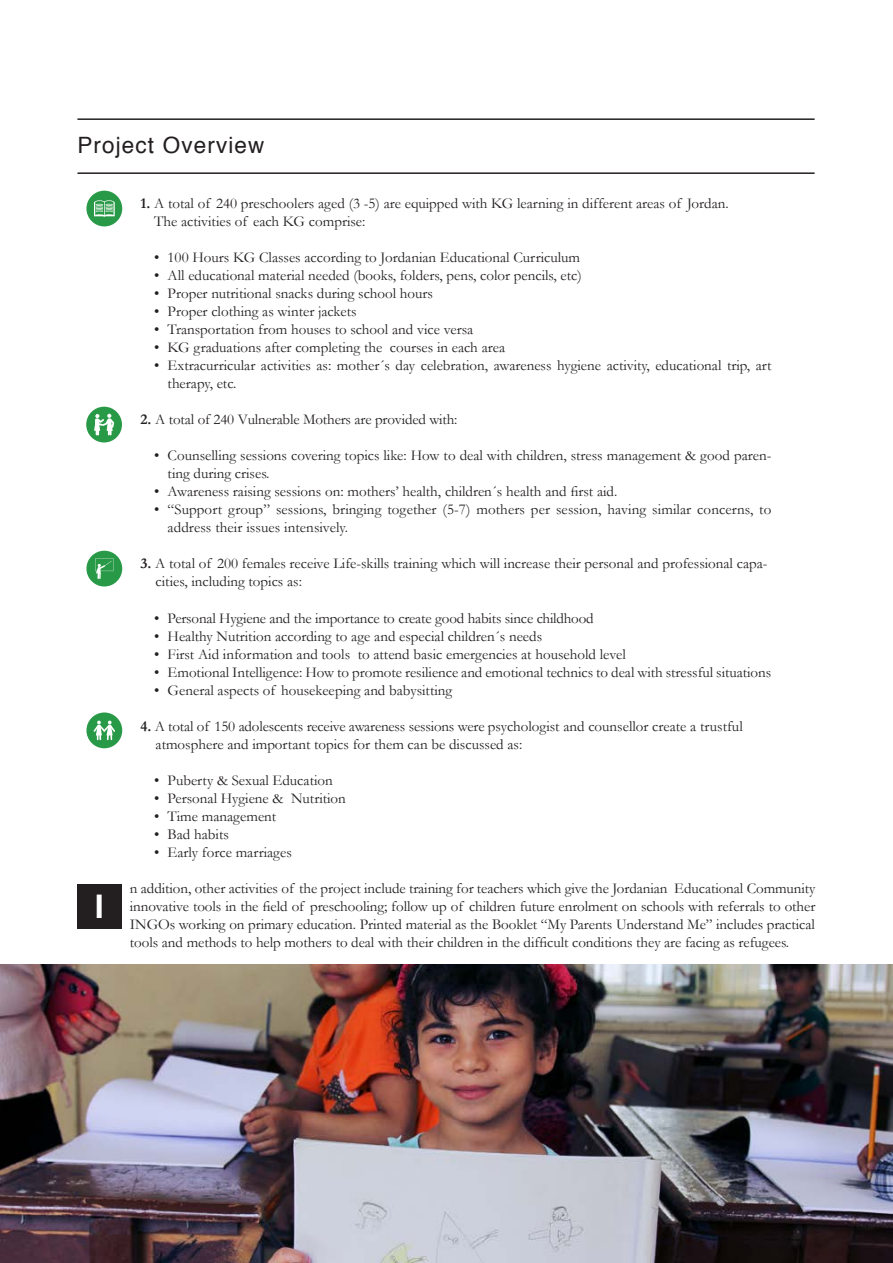
<style>
.page{position:relative;width:893px;height:1263px;background:#fff}
.page>*{position:absolute;margin:0;border:0;box-sizing:border-box;transform-origin:0 0}
.Capdrop{font:700 32.55px "Helvetica";color:#fff}
.Subtitle{font:22.5px "Helvetica";letter-spacing:.05em;color:#231f20}
.Capdrop-2{font:15px/18px "Garamond";color:#231f20}
.Body_text{font:15px/18px "Garamond";color:#231f20}
.s1{font-weight:700}
</style>
<div class="page">
<hr style="left:77px;top:172px;width:738px;height:2px;background:#231f20">
<hr style="left:77px;top:118px;width:738px;height:2px;background:#231f20">
<div style="left:77px;top:884px;width:45px;height:44px;background:#231f20"></div>
<img style="left:0;top:965px;width:893px;height:298px">
<div style="left:86px;top:407px;width:36px;height:35px;background:#289946;border-radius:50%"></div>
<svg style="left:94px;top:414px;width:20px;height:21px"></svg>
<div style="left:86px;top:551px;width:36px;height:35px;background:#289946;border-radius:50%"></div>
<svg style="left:95px;top:558px;width:18px;height:21px"></svg>
<div style="left:86px;top:712px;width:36px;height:36px;background:#289946;border-radius:50%"></div>
<svg style="left:94px;top:721px;width:21px;height:19px"></svg>
<div style="left:86px;top:191px;width:36px;height:35px;background:#289946;border-radius:50%"></div>
<svg style="left:94px;top:200px;width:21px;height:17px"></svg>
<p class="Subtitle" style="left:77px;top:127px;width:188px">Project Overview</p>
<p class="Body_text" style="left:141px;top:195px;width:590px"><span class="s1">1.</span> A total of 240 preschoolers aged (3 -5) are equipped with KG learning in different areas of Jordan.</p>
<p class="Body_text" style="left:154px;top:213px;width:213px">The activities of each KG comprise:</p>
<p class="Capdrop-2" style="left:154px;top:249px;width:427px">• 100 Hours KG Classes according to Jordanian Educational Curriculum</p>
<p class="Capdrop-2" style="left:154px;top:267px;width:429px">• All educational material needed (books, folders, pens, color pencils, etc)</p>
<p class="Capdrop-2" style="left:154px;top:285px;width:280px">• Proper nutritional snacks during school hours</p>
<p class="Capdrop-2" style="left:154px;top:303px;width:204px">• Proper clothing as winter jackets</p>
<p class="Capdrop-2" style="left:154px;top:321px;width:321px">• Transportation from houses to school and vice versa</p>
<p class="Capdrop-2" style="left:154px;top:339px;width:352px">• KG graduations after completing the courses in each area</p>
<p class="Capdrop-2" style="left:168px;top:357px;width:605px;text-indent:-14px">• Extracurricular activities as: mother´s day celebration, awareness hygiene activity, educational trip, art therapy, etc.</p>
<p class="Body_text" style="left:141px;top:411px;width:318px"><span class="s1">2.</span> A total of 240 Vulnerable Mothers are provided with:</p>
<p class="Capdrop-2" style="left:168px;top:447px;width:604px;text-indent:-14px">• Counselling sessions covering topics like: How to deal with children, stress management &amp; good paren&shy;ting during crises.</p>
<p class="Capdrop-2" style="left:154px;top:483px;width:465px">• Awareness raising sessions on: mothers’ health, children´s health and first aid.</p>
<p class="Capdrop-2" style="left:168px;top:501px;width:605px;text-indent:-14px">• “Support group” sessions, bringing together (5-7) mothers per session, having similar concerns, to address their issues intensively.</p>
<p class="Body_text" style="left:156px;top:555px;width:613px;text-indent:-15px"><span class="s1">3.</span> A total of 200 females receive Life-skills training which will increase their personal and professional capa&shy;cities, including topics as:</p>
<p class="Capdrop-2" style="left:154px;top:609px;width:441px">• Personal Hygiene and the importance to create good habits since childhood</p>
<p class="Capdrop-2" style="left:154px;top:627px;width:390px">• Healthy Nutrition according to age and especial children´s needs</p>
<p class="Capdrop-2" style="left:154px;top:645px;width:473px">• First Aid information and tools to attend basic emergencies at household level</p>
<p class="Capdrop-2" style="left:154px;top:663px;width:619px">• Emotional Intelligence: How to promote resilience and emotional technics to deal with stressful situations</p>
<p class="Capdrop-2" style="left:154px;top:681px;width:300px">• General aspects of housekeeping and babysitting</p>
<p class="Body_text" style="left:156px;top:717px;width:589px;text-indent:-15px"><span class="s1">4.</span> A total of 150 adolescents receive awareness sessions were psychologist and counsellor create a trustful atmosphere and important topics for them can be discussed as:</p>
<p class="Capdrop-2" style="left:154px;top:771px;width:180px">• Puberty &amp; Sexual Education</p>
<p class="Capdrop-2" style="left:154px;top:789px;width:193px">• Personal Hygiene &amp; Nutrition</p>
<p class="Capdrop-2" style="left:154px;top:807px;width:124px">• Time management</p>
<p class="Capdrop-2" style="left:154px;top:825px;width:76px">• Bad habits</p>
<p class="Capdrop-2" style="left:154px;top:843px;width:139px">• Early force marriages</p>
<p class="Capdrop" style="left:95px;top:880px;width:11px">I</p>
<p class="Capdrop-2" style="left:130px;top:879px;width:687px;text-align:justify">n addition, other activities of the project include training for teachers which give the Jordanian Educational Community innovative tools in the field of preschooling; follow up of children future enrolment on schools with referrals to other INGOs working on primary education. Printed material as the Booklet “My Parents Understand Me” includes practical tools and methods to help mothers to deal with their children in the difficult conditions they are facing as refugees.</p>
</div>
